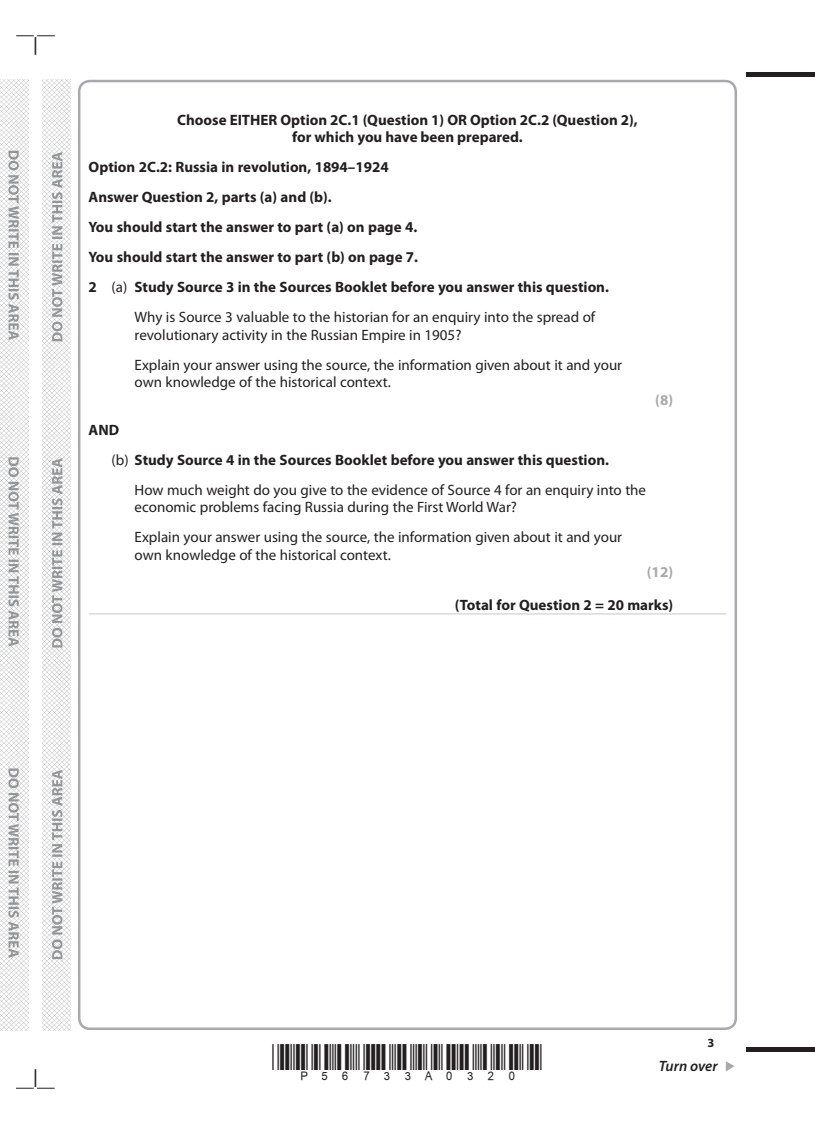
<style>
.page{position:relative;width:815px;height:1124px;background:#fff}
.page>*{position:absolute;margin:0;border:0;box-sizing:border-box;transform-origin:0 0}
.t1{font:15px/30px "Myriad Pro";color:#231f20}
.t2{font:700 15px/17.5px "Myriad Pro";color:#231f20;text-align:center}
.t3{font:italic 600 15px "Myriad Pro";letter-spacing:-.005em;color:#231f20}
.t4{font:700 15px "Myriad Pro";color:#a8a9ad}
.t5{font:700 12.5px "Myriad Pro";color:#231f20}
.s1{font-weight:400}
</style>
<div class="page">
<img style="left:43px;top:80px;width:28px;height:949px">
<svg style="left:726px;top:1061px;width:9px;height:10px"></svg>
<div style="left:746px;top:72px;width:69px;height:5px;background:#231f20"></div>
<hr style="left:746px;top:1047px;width:69px;height:4px;background:#231f20">
<svg style="left:16px;top:35px;width:39px;height:20px"></svg>
<svg style="left:16px;top:1069px;width:39px;height:19px"></svg>
<img style="left:0;top:80px;width:28px;height:949px">
<svg style="left:8px;top:151px;width:11px;height:806px"></svg>
<svg style="left:52px;top:152px;width:10px;height:806px"></svg>
<hr style="left:89px;top:613px;width:637px;height:1px;background:#d1d2d4">
<p class="t2" style="left:177px;top:111px;width:462px">Choose EITHER Option 2C.1 (Question 1) OR Option 2C.2 (Question 2), for which you have been prepared.</p>
<p class="t2" style="left:89px;top:159px;width:302px">Option 2C.2: Russia in revolution, 1894–1924</p>
<p class="t2" style="left:89px;top:188px;width:245px">Answer Question 2, parts (a) and (b).</p>
<p class="t2" style="left:89px;top:218px;width:330px">You should start the answer to part (a) on page 4.</p>
<p class="t2" style="left:89px;top:248px;width:331px">You should start the answer to part (b) on page 7.</p>
<p class="t2" style="left:89px;top:278px;width:522px">2 <span class="s1">(a)</span> Study Source 3 in the Sources Booklet before you answer this question.</p>
<p class="t1" style="left:135px;top:302px;width:462px">Why is Source 3 valuable to the historian for an enquiry into the spread of</p>
<p class="t1" style="left:135px;top:320px;width:489px">revolutionary activity in the Russian Empire in 1905?<br>Explain your answer using the source, the information given about it and your</p>
<p class="t1" style="left:135px;top:367px;width:258px">own knowledge of the historical context.</p>
<p class="t2" style="left:89px;top:421px;width:32px">AND</p>
<p class="t2" style="left:112px;top:451px;width:499px"><span class="s1">(b)</span> Study Source 4 in the Sources Booklet before you answer this question.</p>
<p class="t1" style="left:135px;top:475px;width:513px">How much weight do you give to the evidence of Source 4 for an enquiry into the</p>
<p class="t1" style="left:135px;top:492px;width:489px">economic problems facing Russia during the First World War?<br>Explain your answer using the source, the information given about it and your</p>
<p class="t1" style="left:135px;top:540px;width:258px">own knowledge of the historical context.</p>
<p class="t4" style="left:655px;top:391px;width:20px">(8)</p>
<p class="t4" style="left:647px;top:563px;width:28px">(12)</p>
<p class="t2" style="left:455px;top:596px;width:220px">(Total for Question 2 = 20 marks)</p>
<p class="t5" style="left:707px;top:1035px;width:8px">3</p>
<p class="t3" style="left:659px;top:1057px;width:60px">Turn over</p>
</div>
